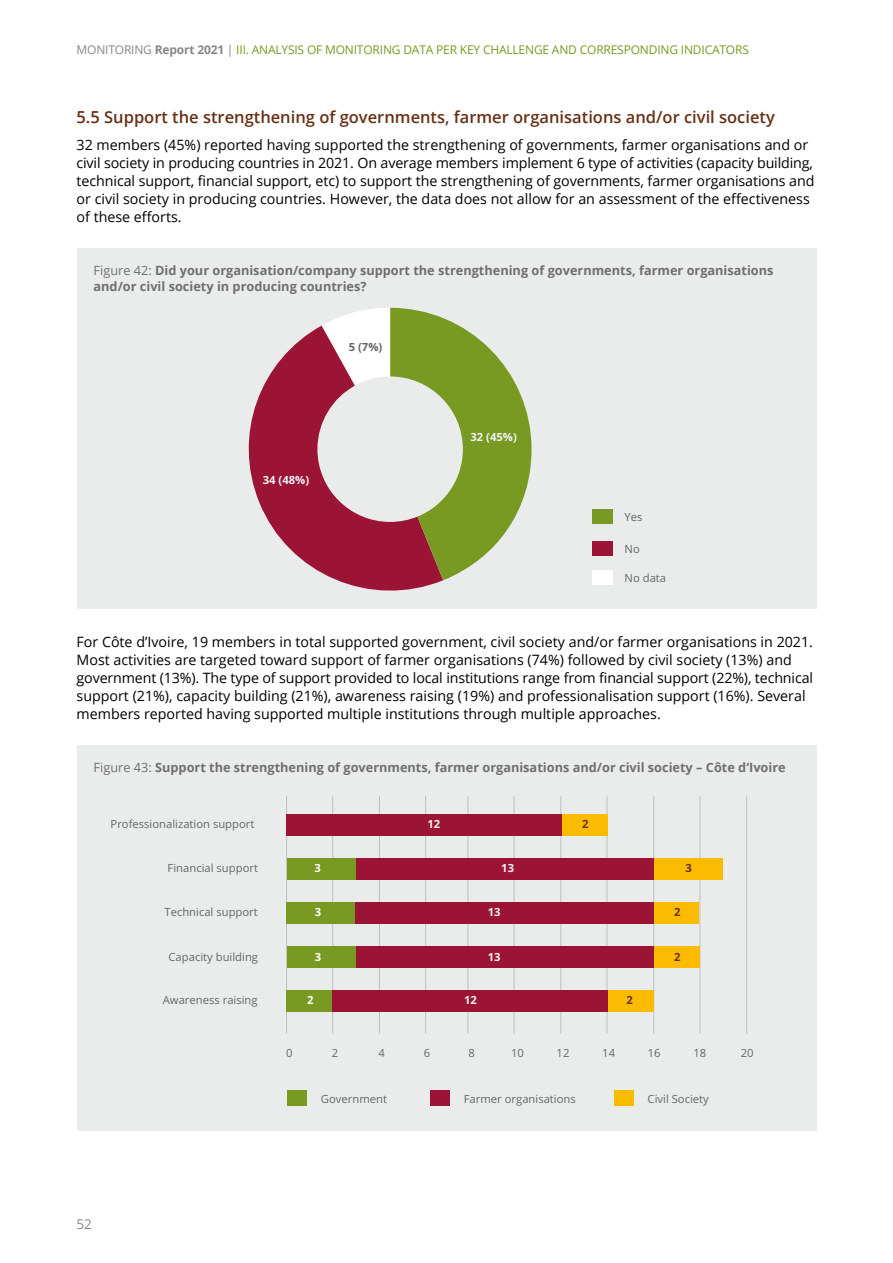
<style>
.page{position:relative;width:893px;height:1263px;background:#fff}
.page>*{position:absolute;margin:0;border:0;box-sizing:border-box;transform-origin:0 0}
.Head__2{font:600 16.5px "Open Sans";color:#673016}
.Copy{font:14.25px/18px "Open Sans";color:#000}
.t1{font:13.5px "Open Sans";color:#878787}
.Grafikheadline{font:700 12.75px/15.3px "Open Sans";color:#706f6f}
.t2{font:12px "Open Sans";letter-spacing:-.015em;color:#789922}
.t3{font:11.25px "Open Sans";color:#666}
.t4{font:700 11.25px "Open Sans";color:#f3f4f4}
.t5{font:700 11.25px "Open Sans";color:#666}
.t6{font:700 11.25px "Open Sans";color:#673016}
.t7{font:700 11.25px "Open Sans";color:#fff}
.s1{color:#878787}
.s2{font-weight:700;color:#878787}
.s3{font-weight:400}
</style>
<div class="page">
<div style="left:77px;top:249px;width:739px;height:360px;background:#eaecec"></div>
<svg style="left:249px;top:325px;width:194px;height:266px;fill:#9b1335"></svg>
<svg style="left:322px;top:308px;width:209px;height:272px"></svg>
<div style="left:592px;top:510px;width:20px;height:14px;background:#789922"></div>
<div style="left:592px;top:541px;width:20px;height:14px;background:#9b1335"></div>
<div style="left:592px;top:571px;width:20px;height:14px;background:#fff"></div>
<div style="left:77px;top:746px;width:739px;height:385px;background:#eaecec"></div>
<hr style="left:286px;top:796px;width:1px;height:237px;background:#bfbfbf">
<hr style="left:332px;top:796px;width:1px;height:237px;background:#bfbfbf">
<hr style="left:379px;top:796px;width:1px;height:237px;background:#bfbfbf">
<hr style="left:425px;top:796px;width:1px;height:237px;background:#bfbfbf">
<hr style="left:468px;top:796px;width:1px;height:237px;background:#bfbfbf">
<hr style="left:514px;top:796px;width:1px;height:237px;background:#bfbfbf">
<hr style="left:561px;top:796px;width:1px;height:237px;background:#bfbfbf">
<hr style="left:607px;top:796px;width:1px;height:237px;background:#bfbfbf">
<hr style="left:653px;top:796px;width:1px;height:237px;background:#bfbfbf">
<hr style="left:700px;top:796px;width:1px;height:237px;background:#bfbfbf">
<hr style="left:746px;top:796px;width:1px;height:237px;background:#bfbfbf">
<div style="left:608px;top:990px;width:45px;height:21px;background:#fabb00"></div>
<div style="left:654px;top:946px;width:46px;height:21px;background:#fabb00"></div>
<div style="left:653px;top:902px;width:46px;height:21px;background:#fabb00"></div>
<div style="left:654px;top:858px;width:69px;height:21px;background:#fabb00"></div>
<div style="left:562px;top:814px;width:46px;height:21px;background:#fabb00"></div>
<div style="left:332px;top:990px;width:276px;height:21px;background:#9b1335"></div>
<div style="left:356px;top:946px;width:298px;height:21px;background:#9b1335"></div>
<div style="left:355px;top:902px;width:298px;height:21px;background:#9b1335"></div>
<div style="left:356px;top:858px;width:298px;height:21px;background:#9b1335"></div>
<div style="left:287px;top:814px;width:275px;height:21px;background:#9b1335"></div>
<div style="left:287px;top:990px;width:45px;height:21px;background:#789922"></div>
<div style="left:287px;top:946px;width:69px;height:21px;background:#789922"></div>
<div style="left:287px;top:902px;width:68px;height:21px;background:#789922"></div>
<div style="left:287px;top:858px;width:69px;height:21px;background:#789922"></div>
<div style="left:287px;top:1091px;width:20px;height:15px;background:#789922"></div>
<div style="left:430px;top:1091px;width:20px;height:15px;background:#9b1335"></div>
<div style="left:614px;top:1091px;width:19px;height:15px;background:#fabb00"></div>
<p class="t2" style="left:77px;top:41px;width:674px"><span class="s1">MONITORING</span> <span class="s2">Report 2021</span> <span class="s1">|</span> III. ANALYSIS OF MONITORING DATA PER KEY CHALLENGE AND CORRESPONDING INDICATORS</p>
<p class="Head__2" style="left:77px;top:106px;width:700px">5.5 Support the strengthening of governments, farmer organisations and/or civil society</p>
<p class="Copy" style="left:77px;top:135px;width:739px">32 members (45%) reported having supported the strengthening of governments, farmer organisations and or civil society in producing countries in 2021. On average members implement 6 type of activities (capacity building, technical support, financial support, etc) to support the strengthening of governments, farmer organisations and or civil society in producing countries. However, the data does not allow for an assessment of the effectiveness of these efforts.</p>
<p class="Grafikheadline" style="left:94px;top:263px;width:681px"><span class="s3">Figure 42:</span> Did your organisation/company support the strengthening of governments, farmer organisations and/or civil society in producing countries?</p>
<p class="t5" style="left:349px;top:339px;width:35px">5 (7%)</p>
<p class="t4" style="left:263px;top:472px;width:48px">34 (48%)</p>
<p class="t4" style="left:470px;top:428px;width:48px">32 (45%)</p>
<p class="t3" style="left:625px;top:509px;width:19px">Yes</p>
<p class="t3" style="left:625px;top:541px;width:17px">No</p>
<p class="t3" style="left:625px;top:570px;width:43px">No data</p>
<p class="Copy" style="left:77px;top:632px;width:738px">For Côte d’Ivoire, 19 members in total supported government, civil society and/or farmer organisations in 2021.<br>Most activities are targeted toward support of farmer organisations (74%) followed by civil society (13%) and government (13%). The type of support provided to local institutions range from financial support (22%), technical support (21%), capacity building (21%), awareness raising (19%) and professionalisation support (16%). Several members reported having supported multiple institutions through multiple approaches.</p>
<p class="Grafikheadline" style="left:94px;top:760px;width:694px"><span class="s3">Figure 43:</span> Support the strengthening of governments, farmer organisations and/or civil society – Côte d‘Ivoire</p>
<p class="t3" style="left:111px;top:816px;width:145px">Professionalization support</p>
<p class="t3" style="left:168px;top:860px;width:92px">Financial support</p>
<p class="t3" style="left:164px;top:904px;width:95px">Technical support</p>
<p class="t3" style="left:168px;top:949px;width:91px">Capacity building</p>
<p class="t3" style="left:163px;top:992px;width:96px">Awareness raising</p>
<p class="t4" style="left:427px;top:816px;width:14px">12</p>
<p class="t6" style="left:582px;top:816px;width:8px">2</p>
<p class="t7" style="left:315px;top:860px;width:8px">3</p>
<p class="t6" style="left:686px;top:860px;width:8px">3</p>
<p class="t4" style="left:501px;top:860px;width:14px">13</p>
<p class="t7" style="left:315px;top:904px;width:8px">3</p>
<p class="t7" style="left:315px;top:949px;width:8px">3</p>
<p class="t4" style="left:488px;top:904px;width:14px">13</p>
<p class="t4" style="left:488px;top:949px;width:14px">13</p>
<p class="t7" style="left:307px;top:992px;width:8px">2</p>
<p class="t6" style="left:626px;top:992px;width:8px">2</p>
<p class="t4" style="left:464px;top:992px;width:14px">12</p>
<p class="t6" style="left:674px;top:904px;width:8px">2</p>
<p class="t6" style="left:674px;top:949px;width:8px">2</p>
<p class="t3" style="left:286px;top:1045px;width:8px">0</p>
<p class="t3" style="left:332px;top:1045px;width:8px">2</p>
<p class="t3" style="left:379px;top:1045px;width:8px">4</p>
<p class="t3" style="left:424px;top:1045px;width:8px">6</p>
<p class="t3" style="left:469px;top:1045px;width:8px">8</p>
<p class="t3" style="left:511px;top:1045px;width:14px">10</p>
<p class="t3" style="left:557px;top:1045px;width:14px">12</p>
<p class="t3" style="left:602px;top:1045px;width:14px">14</p>
<p class="t3" style="left:648px;top:1045px;width:14px">16</p>
<p class="t3" style="left:693px;top:1045px;width:14px">18</p>
<p class="t3" style="left:741px;top:1045px;width:14px">20</p>
<p class="t3" style="left:321px;top:1091px;width:68px">Government</p>
<p class="t3" style="left:464px;top:1091px;width:114px">Farmer organisations</p>
<p class="t3" style="left:648px;top:1091px;width:63px">Civil Society</p>
<p class="t1" style="left:77px;top:1214px;width:17px">52</p>
</div>
